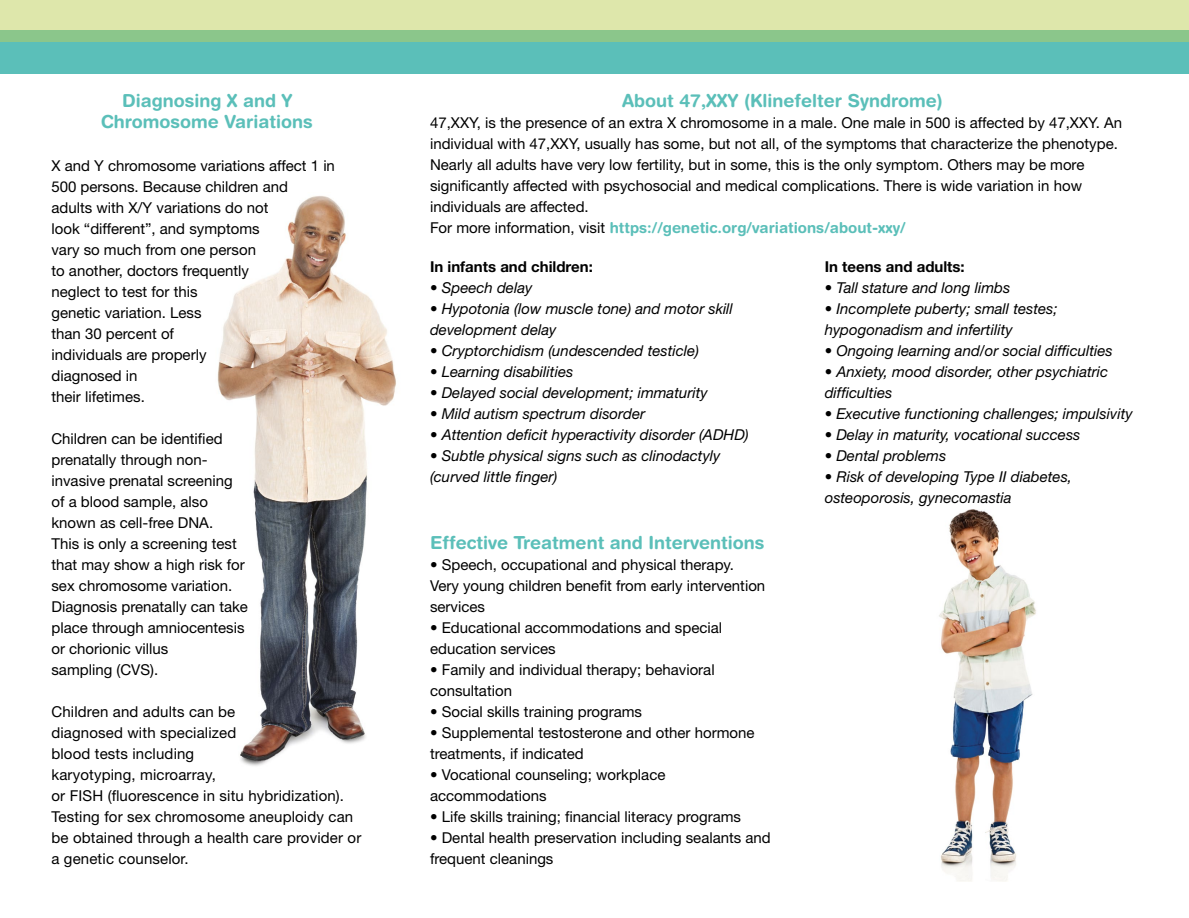
<style>
.page{position:relative;width:1189px;height:918px;background:#fff}
.page>*{position:absolute;margin:0;border:0;box-sizing:border-box;transform-origin:0 0}
.t1{font:700 18px/21px "Helvetica Rounded";color:#5bbfb9;text-align:center}
.t2{font:15px/21px "Helvetica Neue";color:#000}
.t3{font:italic 15px/21px "Helvetica Neue";color:#000}
.t4{font:700 15px "Helvetica Rounded";color:#5bbfb9}
.t5{font:700 15px "Helvetica Neue";color:#000}
.s1{font-family:"Helvetica Neue";font-weight:400;color:#000}
</style>
<div class="page">
<img style="left:939px;top:509px;width:97px;height:373px">
<img style="left:217px;top:196px;width:179px;height:570px">
<div style="left:0;top:30px;width:1188px;height:43px;background:#5bbfb9"></div>
<div style="left:0;top:0;width:1188px;height:30px;background:#dee7ab"></div>
<div style="left:0;top:30px;width:1188px;height:11px;background:#8bc68b"></div>
<p class="t1" style="left:101px;top:90px;width:214px">Diagnosing X and Y<br>Chromosome Variations</p>
<p class="t2" style="left:51px;top:155px;width:285px">X and Y chromosome variations affect 1 in<br>500 persons. Because children and<br>adults with X/Y variations do not<br>look “different”, and symptoms<br>vary so much from one person<br>to another, doctors frequently<br>neglect to test for this<br>genetic variation. Less<br>than 30 percent of<br>individuals are properly<br>diagnosed in<br>their lifetimes.</p>
<p class="t2" style="left:51px;top:428px;width:198px">Children can be identified prenatally through non&shy;invasive prenatal screening of a blood sample, also known as cell-free DNA.<br>This is only a screening test that may show a high risk for sex chromosome variation.<br>Diagnosis prenatally can take place through amniocentesis or chorionic villus<br>sampling (CVS).</p>
<p class="t2" style="left:51px;top:701px;width:311px">Children and adults can be<br>diagnosed with specialized<br>blood tests including<br>karyotyping, microarray,<br>or FISH (fluorescence in situ hybridization).<br>Testing for sex chromosome aneuploidy can be obtained through a health care provider or a genetic counselor.</p>
<p class="t1" style="left:622px;top:90px;width:322px">About 47,XXY (Klinefelter Syndrome)</p>
<p class="t2" style="left:430px;top:112px;width:693px">47,XXY, is the presence of an extra X chromosome in a male. One male in 500 is affected by 47,XXY. An individual with 47,XXY, usually has some, but not all, of the symptoms that characterize the phenotype.<br>Nearly all adults have very low fertility, but in some, this is the only symptom. Others may be more significantly affected with psychosocial and medical complications. There is wide variation in how individuals are affected.</p>
<p class="t4" style="left:430px;top:219px;width:477px"><span class="s1">For more information, visit</span> https://genetic.org/variations/about-xxy/</p>
<p class="t5" style="left:430px;top:258px;width:164px">In infants and children:</p>
<p class="t3" style="left:430px;top:277px;width:104px">• Speech delay</p>
<p class="t3" style="left:430px;top:298px;width:304px">• Hypotonia (low muscle tone) and motor skill development delay</p>
<p class="t3" style="left:430px;top:340px;width:270px">• Cryptorchidism (undescended testicle)</p>
<p class="t3" style="left:430px;top:361px;width:145px">• Learning disabilities</p>
<p class="t3" style="left:430px;top:382px;width:279px">• Delayed social development; immaturity</p>
<p class="t3" style="left:430px;top:403px;width:217px">• Mild autism spectrum disorder</p>
<p class="t3" style="left:430px;top:424px;width:320px">• Attention deficit hyperactivity disorder (ADHD)</p>
<p class="t3" style="left:430px;top:445px;width:292px">• Subtle physical signs such as clinodactyly (curved little finger)</p>
<p class="t5" style="left:824px;top:258px;width:141px">In teens and adults:</p>
<p class="t3" style="left:824px;top:277px;width:187px">• Tall stature and long limbs</p>
<p class="t3" style="left:824px;top:298px;width:234px">• Incomplete puberty; small testes; hypogonadism and infertility</p>
<p class="t3" style="left:824px;top:340px;width:289px">• Ongoing learning and/or social difficulties</p>
<p class="t3" style="left:824px;top:361px;width:285px">• Anxiety, mood disorder, other psychiatric difficulties</p>
<p class="t3" style="left:824px;top:403px;width:309px">• Executive functioning challenges; impulsivity</p>
<p class="t3" style="left:824px;top:424px;width:257px">• Delay in maturity, vocational success</p>
<p class="t3" style="left:824px;top:445px;width:123px">• Dental problems</p>
<p class="t3" style="left:824px;top:466px;width:249px">• Risk of developing Type II diabetes, osteoporosis, gynecomastia</p>
<p class="t1" style="left:430px;top:532px;width:336px">Effective Treatment and Interventions</p>
<p class="t2" style="left:430px;top:554px;width:337px">• Speech, occupational and physical therapy.<br>Very young children benefit from early intervention services</p>
<p class="t2" style="left:430px;top:617px;width:294px">• Educational accommodations and special education services</p>
<p class="t2" style="left:430px;top:659px;width:286px">• Family and individual therapy; behavioral consultation</p>
<p class="t2" style="left:430px;top:701px;width:213px">• Social skills training programs</p>
<p class="t2" style="left:430px;top:722px;width:326px">• Supplemental testosterone and other hormone treatments, if indicated</p>
<p class="t2" style="left:430px;top:764px;width:237px">• Vocational counseling; workplace accommodations</p>
<p class="t2" style="left:430px;top:806px;width:312px">• Life skills training; financial literacy programs</p>
<p class="t2" style="left:430px;top:827px;width:342px">• Dental health preservation including sealants and frequent cleanings</p>
</div>
